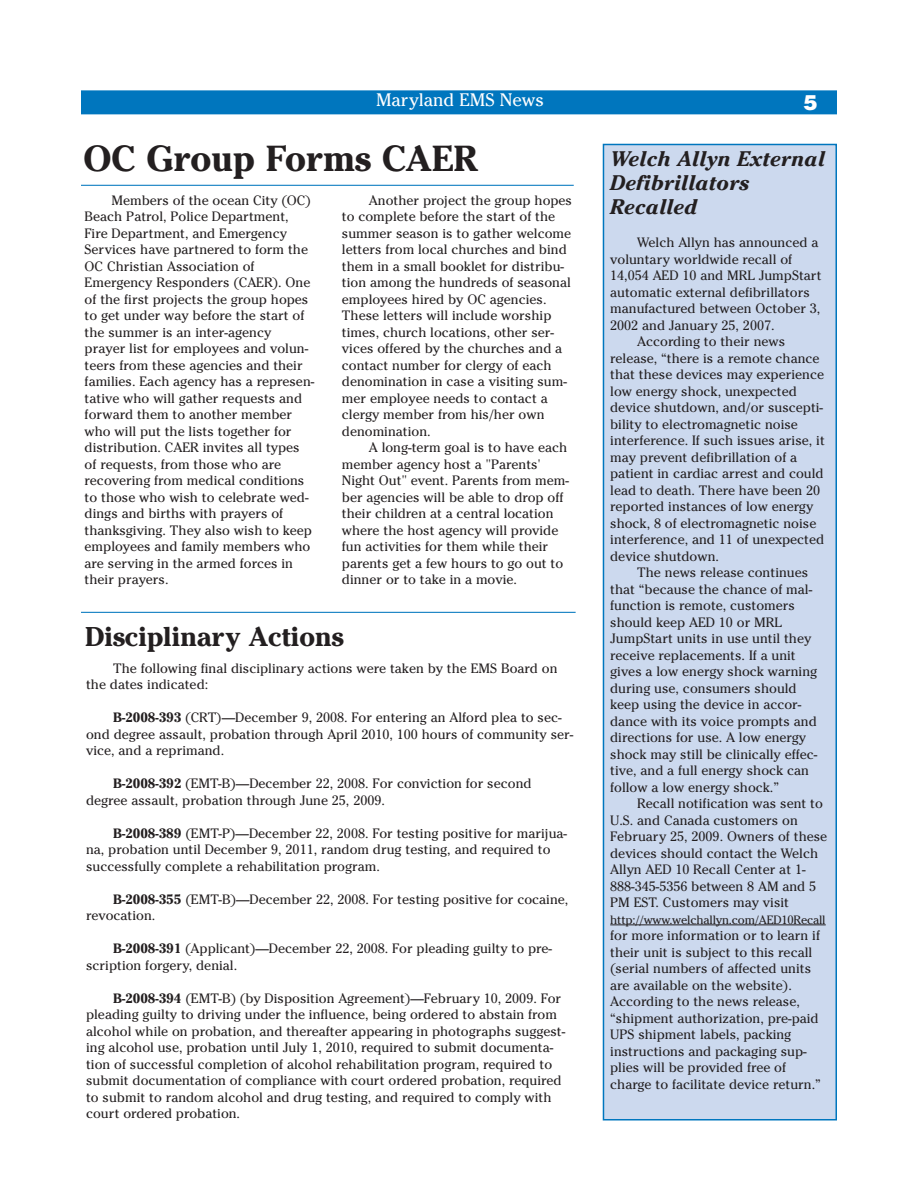
<style>
.page{position:relative;width:918px;height:1188px;background:#fff}
.page>*{position:absolute;margin:0;border:0;box-sizing:border-box;transform-origin:0 0}
.t1{font:700 36px "Cheltenham";color:#231f20}
.t2{font:700 27px "Cheltenham";color:#231f20}
.t3{font:italic 700 21px/24px "Cheltenham";color:#231f20}
.t4{font:900 21px "Helvetica";color:#fff}
.t5{font:18px "Cheltenham";color:#fff}
.t6{font:13.5px/16.5px "Cheltenham";color:#231f20}
.t7{font:12px "Cheltenham";letter-spacing:-.015em;color:#231f20}
.s1{font-weight:700}
</style>
<div class="page">
<div style="left:81px;top:90px;width:756px;height:24px;background:#0076be"></div>
<hr style="left:81px;top:185px;width:493px;height:1px;background:#0076be">
<div style="left:604px;top:145px;width:232px;height:974px;background:#ccd9ee"></div>
<div style="left:603px;top:144px;width:234px;height:976px;border:2px solid #0076be"></div>
<hr style="left:610px;top:924px;width:216px;height:1px;background:#231f20">
<hr style="left:81px;top:612px;width:495px;height:1px;background:#0076be">
<h3 class="t5" style="left:376px;top:89px;width:170px">Maryland EMS News</h3>
<h1 class="t1" style="left:84px;top:137px;width:396px">OC Group Forms CAER</h1>
<p class="t6" style="left:85px;top:192px;width:231px;text-indent:27px">Members of the ocean City (OC)<br>Beach Patrol, Police Department, Fire Department, and Emergency Services have partnered to form the OC Christian Association of Emergency Responders (CAER). One of the first projects the group hopes to get under way before the start of the summer is an inter-agency prayer list for employees and volun&shy;teers from these agencies and their families. Each agency has a represen&shy;tative who will gather requests and forward them to another member who will put the lists together for distribution. CAER invites all types of requests, from those who are recovering from medical conditions to those who wish to celebrate wed&shy;dings and births with prayers of thanksgiving. They also wish to keep employees and family members who are serving in the armed forces in their prayers.</p>
<p class="t6" style="left:342px;top:192px;width:232px;text-indent:27px">Another project the group hopes to complete before the start of the summer season is to gather welcome letters from local churches and bind them in a small booklet for distribu&shy;tion among the hundreds of seasonal employees hired by OC agencies.<br>These letters will include worship times, church locations, other ser&shy;vices offered by the churches and a contact number for clergy of each denomination in case a visiting sum&shy;mer employee needs to contact a clergy member from his/her own denomination.</p>
<p class="t6" style="left:342px;top:439px;width:229px;text-indent:27px">A long-term goal is to have each member agency host a "Parents' Night Out" event. Parents from mem&shy;ber agencies will be able to drop off their children at a central location where the host agency will provide fun activities for them while their parents get a few hours to go out to dinner or to take in a movie.</p>
<h2 class="t2" style="left:85px;top:621px;width:260px">Disciplinary Actions</h2>
<p class="t6" style="left:86px;top:660px;width:473px;text-indent:27px">The following final disciplinary actions were taken by the EMS Board on the dates indicated:</p>
<p class="t6" style="left:86px;top:709px;width:489px;text-indent:27px"><span class="s1">B-2008-393</span> (CRT)—December 9, 2008. For entering an Alford plea to sec&shy;ond degree assault, probation through April 2010, 100 hours of community ser&shy;vice, and a reprimand.</p>
<p class="t6" style="left:86px;top:775px;width:447px;text-indent:27px"><span class="s1">B-2008-392</span> (EMT-B)—December 22, 2008. For conviction for second degree assault, probation through June 25, 2009.</p>
<p class="t6" style="left:86px;top:825px;width:482px;text-indent:27px"><span class="s1">B-2008-389</span> (EMT-P)—December 22, 2008. For testing positive for marijua&shy;na, probation until December 9, 2011, random drug testing, and required to successfully complete a rehabilitation program.</p>
<p class="t6" style="left:86px;top:891px;width:484px;text-indent:27px"><span class="s1">B-2008-355</span> (EMT-B)—December 22, 2008. For testing positive for cocaine, revocation.</p>
<p class="t6" style="left:86px;top:940px;width:467px;text-indent:27px"><span class="s1">B-2008-391</span> (Applicant)—December 22, 2008. For pleading guilty to pre&shy;scription forgery, denial.</p>
<p class="t6" style="left:86px;top:990px;width:481px;text-indent:27px"><span class="s1">B-2008-394</span> (EMT-B) (by Disposition Agreement)—February 10, 2009. For pleading guilty to driving under the influence, being ordered to abstain from alcohol while on probation, and thereafter appearing in photographs suggest&shy;ing alcohol use, probation until July 1, 2010, required to submit documenta&shy;tion of successful completion of alcohol rehabilitation program, required to submit documentation of compliance with court ordered probation, required to submit to random alcohol and drug testing, and required to comply with court ordered probation.</p>
<h3 class="t4" style="left:803px;top:91px;width:16px">5</h3>
<h3 class="t3" style="left:610px;top:147px;width:216px">Welch Allyn External<br>Defibrillators<br>Recalled</h3>
<p class="t6" style="left:637px;top:234px;width:183px">Welch Allyn has announced a</p>
<p class="t6" style="left:610px;top:251px;width:184px">voluntary worldwide recall of</p>
<p class="t6" style="left:610px;top:267px;width:213px">14,054 AED 10 and MRL JumpStart</p>
<p class="t6" style="left:610px;top:284px;width:201px">automatic external defibrillators</p>
<p class="t6" style="left:610px;top:300px;width:212px">manufactured between October 3,</p>
<p class="t6" style="left:610px;top:317px;width:166px">2002 and January 25, 2007.</p>
<p class="t6" style="left:637px;top:333px;width:150px">According to their news</p>
<p class="t6" style="left:610px;top:350px;width:211px">release, “there is a remote chance</p>
<p class="t6" style="left:610px;top:366px;width:215px">that these devices may experience</p>
<p class="t6" style="left:610px;top:383px;width:188px">low energy shock, unexpected</p>
<p class="t6" style="left:610px;top:399px;width:214px">device shutdown, and/or suscepti-</p>
<p class="t6" style="left:610px;top:416px;width:189px">bility to electromagnetic noise</p>
<p class="t6" style="left:610px;top:432px;width:216px">interference. If such issues arise, it</p>
<p class="t6" style="left:610px;top:449px;width:189px">may prevent defibrillation of a</p>
<p class="t6" style="left:610px;top:465px;width:215px">patient in cardiac arrest and could</p>
<p class="t6" style="left:610px;top:482px;width:211px">lead to death. There have been 20</p>
<p class="t6" style="left:610px;top:498px;width:205px">reported instances of low energy</p>
<p class="t6" style="left:610px;top:515px;width:208px">shock, 8 of electromagnetic noise</p>
<p class="t6" style="left:610px;top:531px;width:216px">interference, and 11 of unexpected</p>
<p class="t6" style="left:610px;top:548px;width:110px">device shutdown.</p>
<p class="t6" style="left:637px;top:564px;width:173px">The news release continues</p>
<p class="t6" style="left:610px;top:581px;width:204px">that “because the chance of mal-</p>
<p class="t6" style="left:610px;top:597px;width:186px">function is remote, customers</p>
<p class="t6" style="left:610px;top:614px;width:173px">should keep AED 10 or MRL</p>
<p class="t6" style="left:610px;top:630px;width:203px">JumpStart units in use until they</p>
<p class="t6" style="left:610px;top:647px;width:187px">receive replacements. If a unit</p>
<p class="t6" style="left:610px;top:663px;width:209px">gives a low energy shock warning</p>
<p class="t6" style="left:610px;top:680px;width:188px">during use, consumers should</p>
<p class="t6" style="left:610px;top:696px;width:193px">keep using the device in accor-</p>
<p class="t6" style="left:610px;top:713px;width:208px">dance with its voice prompts and</p>
<p class="t6" style="left:610px;top:729px;width:197px">directions for use. A low energy</p>
<p class="t6" style="left:610px;top:746px;width:209px">shock may still be clinically effec-</p>
<p class="t6" style="left:610px;top:762px;width:200px">tive, and a full energy shock can</p>
<p class="t6" style="left:610px;top:779px;width:170px">follow a low energy shock.”</p>
<p class="t6" style="left:637px;top:795px;width:187px">Recall notification was sent to</p>
<p class="t6" style="left:610px;top:812px;width:189px">U.S. and Canada customers on</p>
<p class="t6" style="left:610px;top:828px;width:219px">February 25, 2009. Owners of these</p>
<p class="t6" style="left:610px;top:845px;width:209px">devices should contact the Welch</p>
<p class="t6" style="left:610px;top:861px;width:197px">Allyn AED 10 Recall Center at 1-</p>
<p class="t6" style="left:610px;top:878px;width:208px">888-345-5356 between 8 AM and 5</p>
<p class="t6" style="left:610px;top:894px;width:180px">PM EST. Customers may visit</p>
<p class="t7" style="left:610px;top:912px;width:217px">http://www.welchallyn.com/AED10Recall</p>
<p class="t6" style="left:610px;top:927px;width:212px">for more information or to learn if their unit is subject to this recall (serial numbers of affected units are available on the website).<br>According to the news release, “shipment authorization, pre-paid UPS shipment labels, packing instructions and packaging sup&shy;plies will be provided free of charge to facilitate device return.”</p>
</div>
